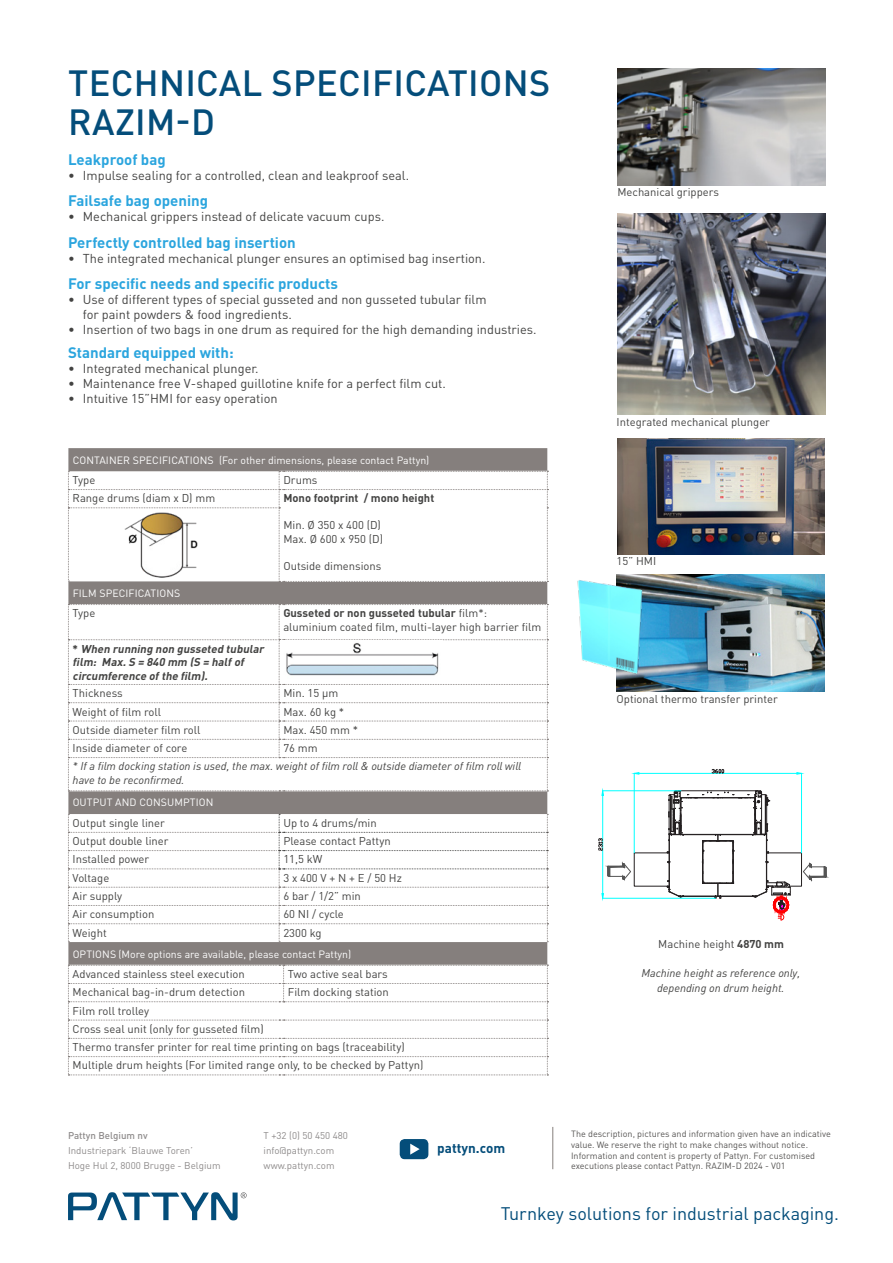
<style>
.page{position:relative;width:893px;height:1263px;background:#fff}
.page>*{position:absolute;margin:0;border:0;box-sizing:border-box;transform-origin:0 0}
.t1{font:500 36px "DIN Pro";letter-spacing:.01em;color:#044d7a}
.t2{font:18px "DIN Pro";letter-spacing:-.005em;color:#044d7a}
.Technical_specification_exemples{font:700 15px "DIN Pro";color:#2ba5de}
.Bulleted_list_technical_specs{font:700 15px "DIN Pro";color:#2ba5de}
.t3{font:700 13.5px "DIN Pro";color:#044d7a}
.t4{font:12.75px/15px "DIN Pro";color:#434342}
.table_text{font:11.25px/13.5px "DIN Pro";color:#434342}
.table_text-2{font:italic 11.25px/13.5px "DIN Pro";color:#434342}
.Fotobeschrijving{font:11.25px "DIN Pro";color:#434342}
.table_text-3{font:italic 700 11.25px/13.5px "DIN Pro";color:#434342}
.Fotobeschrijving-2{font:italic 11.25px "DIN Pro";color:#434342}
.table_text-4{font:700 11.25px "DIN Pro";color:#434342}
.t5{font:10.5px "DIN Pro";color:#fff}
.t6{font:9.75px/15px "DIN Pro";color:#8e8b8b}
.t7{font:500 9.75px "DIN Pro";color:#8e8b8b}
.t8{font:9px/10.8px "DIN Pro";color:#575554}
.s1{font-weight:700}
.s2{font-style:normal}
</style>
<div class="page">
<svg style="left:68px;top:1192px;width:179px;height:28px"></svg>
<hr style="left:553px;top:1127px;width:1px;height:42px;background:#857f7d">
<svg style="left:400px;top:1139px;width:28px;height:20px"></svg>
<img style="left:617px;top:214px;width:209px;height:200px">
<div style="left:68px;top:448px;width:479px;height:517px;background:#857f7d"></div>
<svg style="left:68px;top:814px;width:480px;height:128px"></svg>
<svg style="left:68px;top:604px;width:480px;height:187px"></svg>
<svg style="left:68px;top:471px;width:480px;height:111px"></svg>
<svg style="left:68px;top:965px;width:480px;height:110px"></svg>
<img style="left:121px;top:506px;width:87px;height:77px">
<img style="left:617px;top:575px;width:208px;height:117px">
<img style="left:577px;top:578px;width:68px;height:97px">
<img style="left:617px;top:68px;width:209px;height:117px">
<svg style="left:598px;top:769px;width:231px;height:152px"></svg>
<img style="left:280px;top:641px;width:163px;height:37px">
<img style="left:618px;top:438px;width:207px;height:117px">
<p class="t1" style="left:68px;top:58px;width:484px">TECHNICAL SPECIFICATIONS</p>
<p class="t1" style="left:68px;top:97px;width:148px">RAZIM-D</p>
<p class="Technical_specification_exemples" style="left:68px;top:149px;width:99px">Leakproof bag</p>
<p class="t4" style="left:68px;top:167px;width:343px">• Impulse sealing for a controlled, clean and leakproof seal.</p>
<p class="Technical_specification_exemples" style="left:68px;top:191px;width:142px">Failsafe bag opening</p>
<p class="t4" style="left:68px;top:209px;width:318px">• Mechanical grippers instead of delicate vacuum cups.</p>
<p class="Technical_specification_exemples" style="left:68px;top:232px;width:229px">Perfectly controlled bag insertion</p>
<p class="t4" style="left:68px;top:250px;width:419px">• The integrated mechanical plunger ensures an optimised bag insertion.</p>
<p class="Technical_specification_exemples" style="left:68px;top:273px;width:271px">For specific needs and specific products</p>
<p class="t4" style="left:83px;top:291px;width:405px;text-indent:-15px">• Use of different types of special gusseted and non gusseted tubular film for paint powders &amp; food ingredients.</p>
<p class="t4" style="left:68px;top:321px;width:470px">• Insertion of two bags in one drum as required for the high demanding industries.</p>
<p class="Bulleted_list_technical_specs" style="left:68px;top:343px;width:167px">Standard equipped with:</p>
<p class="t4" style="left:68px;top:361px;width:192px">• Integrated mechanical plunger.</p>
<p class="t4" style="left:68px;top:376px;width:379px">• Maintenance free V-shaped guillotine knife for a perfect film cut.</p>
<p class="t4" style="left:68px;top:391px;width:211px">• Intuitive 15”HMI for easy operation</p>
<p class="t5" style="left:73px;top:453px;width:358px">CONTAINER SPECIFICATIONS (For other dimensions, please contact Pattyn)</p>
<p class="table_text" style="left:73px;top:473px;width:24px">Type</p>
<p class="table_text" style="left:283px;top:473px;width:36px">Drums</p>
<p class="table_text" style="left:73px;top:491px;width:144px">Range drums (diam x D) mm</p>
<p class="table_text-4" style="left:283px;top:491px;width:152px">Mono footprint / mono height</p>
<p class="table_text" style="left:283px;top:518px;width:99px">Min. Ø 350 x 400 (D)</p>
<p class="table_text" style="left:283px;top:532px;width:101px">Max. Ø 600 x 950 (D)</p>
<p class="table_text" style="left:283px;top:559px;width:100px">Outside dimensions</p>
<p class="t5" style="left:73px;top:586px;width:109px">FILM SPECIFICATIONS</p>
<p class="table_text" style="left:73px;top:606px;width:24px">Type</p>
<p class="table_text" style="left:283px;top:606px;width:260px"><span class="s1">Gusseted or non gusseted tubular</span> film*: aluminium coated film, multi-layer high barrier film</p>
<p class="table_text-3" style="left:73px;top:641px;width:195px"><span class="s2">*</span> When running non gusseted tubular film: Max.S = 840 mm (S = halfof circumference ofthe film).</p>
<p class="table_text" style="left:73px;top:686px;width:52px">Thickness</p>
<p class="table_text" style="left:283px;top:686px;width:56px">Min. 15 µm</p>
<p class="table_text" style="left:73px;top:704px;width:90px">Weight of film roll</p>
<p class="table_text" style="left:283px;top:704px;width:62px">Max. 60 kg *</p>
<p class="table_text" style="left:73px;top:723px;width:129px">Outside diameter film roll</p>
<p class="table_text" style="left:283px;top:723px;width:76px">Max. 450 mm *</p>
<p class="table_text" style="left:73px;top:741px;width:116px">Inside diameter of core</p>
<p class="table_text" style="left:283px;top:741px;width:36px">76 mm</p>
<p class="table_text-2" style="left:73px;top:759px;width:450px">* If a film docking station is used, the max. weight of film roll &amp; outside diameter of film roll will have to be reconfirmed.</p>
<p class="t5" style="left:73px;top:795px;width:142px">OUTPUT AND CONSUMPTION</p>
<p class="table_text" style="left:73px;top:816px;width:94px">Output single liner</p>
<p class="table_text" style="left:283px;top:816px;width:95px">Up to 4 drums/min</p>
<p class="table_text" style="left:73px;top:834px;width:97px">Output double liner</p>
<p class="table_text" style="left:283px;top:834px;width:109px">Please contact Pattyn</p>
<p class="table_text" style="left:73px;top:852px;width:78px">Installed power</p>
<p class="table_text" style="left:283px;top:852px;width:41px">11,5 kW</p>
<p class="table_text" style="left:73px;top:870px;width:38px">Voltage</p>
<p class="table_text" style="left:283px;top:870px;width:120px">3 x 400 V + N + E / 50 Hz</p>
<p class="table_text" style="left:73px;top:889px;width:51px">Air supply</p>
<p class="table_text" style="left:283px;top:889px;width:79px">6 bar / 1/2” min</p>
<p class="table_text" style="left:73px;top:907px;width:83px">Air consumption</p>
<p class="table_text" style="left:283px;top:907px;width:62px">60 NI / cycle</p>
<p class="table_text" style="left:73px;top:925px;width:36px">Weight</p>
<p class="table_text" style="left:283px;top:925px;width:40px">2300 kg</p>
<p class="t5" style="left:73px;top:947px;width:280px">OPTIONS (More options are available, please contact Pattyn)</p>
<p class="table_text" style="left:73px;top:967px;width:174px">Advanced stainless steel execution</p>
<p class="table_text" style="left:288px;top:967px;width:101px">Two active seal bars</p>
<p class="table_text" style="left:73px;top:985px;width:174px">Mechanical bag-in-drum detection</p>
<p class="table_text" style="left:288px;top:985px;width:103px">Film docking station</p>
<p class="table_text" style="left:73px;top:1003px;width:78px">Film roll trolley</p>
<p class="table_text" style="left:73px;top:1022px;width:193px">Cross seal unit (only for gusseted film)</p>
<p class="table_text" style="left:73px;top:1040px;width:334px">Thermo transfer printer for real time printing on bags (traceability)</p>
<p class="table_text" style="left:73px;top:1058px;width:352px">Multiple drum heights (For limited range only, to be checked by Pattyn)</p>
<p class="Fotobeschrijving" style="left:617px;top:184px;width:103px">Mechanical grippers</p>
<p class="Fotobeschrijving" style="left:617px;top:415px;width:155px">Integrated mechanical plunger</p>
<p class="Fotobeschrijving" style="left:617px;top:553px;width:41px">15” HMI</p>
<p class="Fotobeschrijving" style="left:617px;top:692px;width:163px">Optional thermo transfer printer</p>
<p class="Fotobeschrijving" style="left:658px;top:936px;width:127px">Machine height <span class="s1">4870 mm</span></p>
<p class="Fotobeschrijving-2" style="left:641px;top:966px;width:160px">Machine height as reference only,</p>
<p class="Fotobeschrijving-2" style="left:657px;top:981px;width:129px">depending on drum height.</p>
<p class="t7" style="left:68px;top:1128px;width:81px">Pattyn Belgium nv</p>
<p class="t6" style="left:68px;top:1142px;width:154px">Industriepark ‘Blauwe Toren’<br>Hoge Hul 2, 8000 Brugge - Belgium</p>
<p class="t6" style="left:264px;top:1127px;width:86px">T +32 (0) 50 450 480 info@pattyn.com www.pattyn.com</p>
<p class="t3" style="left:437px;top:1139px;width:69px">pattyn.com</p>
<p class="t8" style="left:571px;top:1128px;width:261px">The description, pictures and information given have an indicative value. We reserve the right to make changes without notice.<br>Information and content is property of Pattyn. For customised executions please contact Pattyn. RAZIM-D 2024 - V01</p>
<h2 class="t2" style="left:501px;top:1202px;width:340px">Turnkey solutions for industrial packaging.</h2>
</div>
